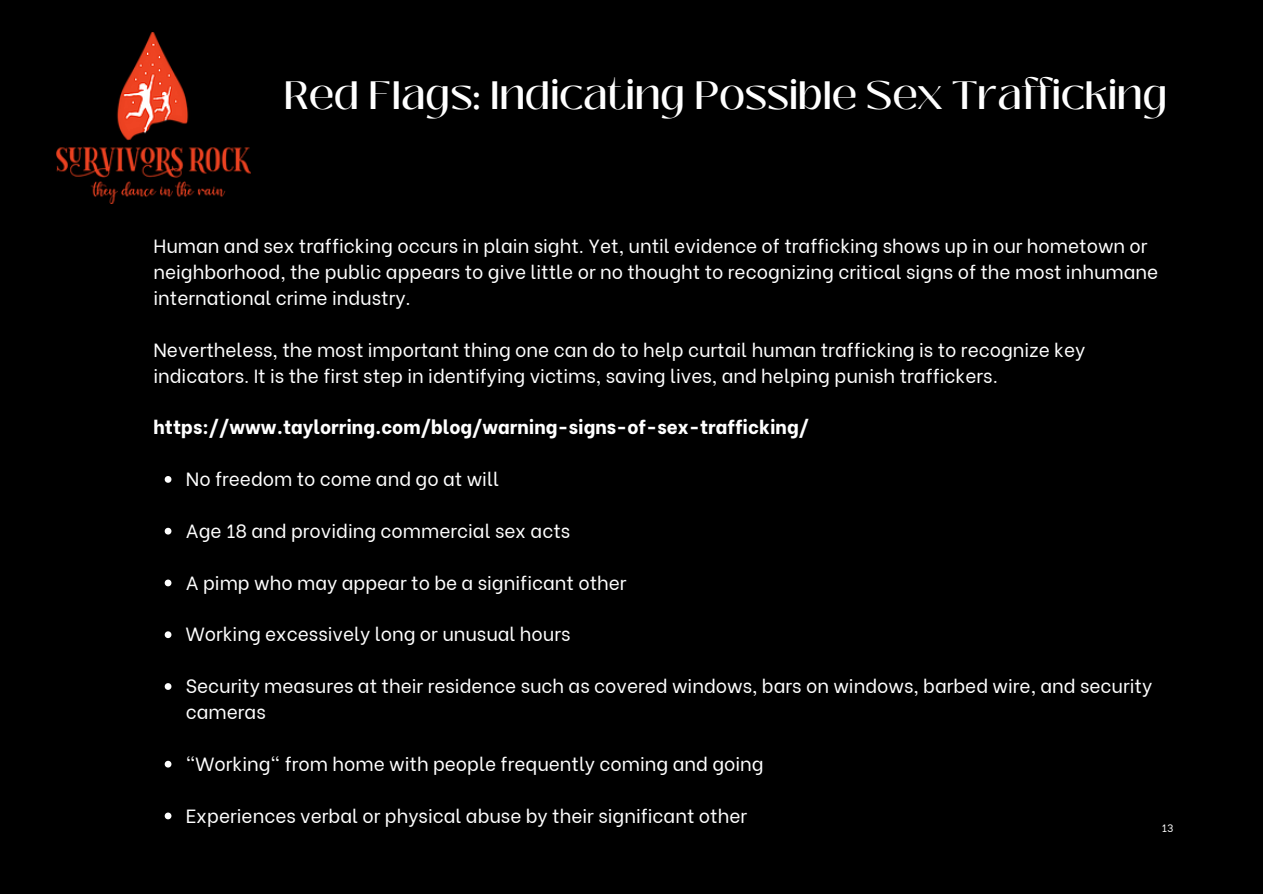
<style>
.page{position:relative;width:1263px;height:894px;background:#fff}
.page>*{position:absolute;margin:0;border:0;box-sizing:border-box;transform-origin:0 0}
.t1{font:500 39.45px "Black Mango";color:#fff}
.t2{font:19.05px/25.8px "Be Vietnam";color:#fff}
.t3{font:800 19.05px "Be Vietnam";color:#fff}
.t4{font:10.65px "Be Vietnam";color:#fff}
</style>
<div class="page">
<div style="left:0;top:0;width:1263px;height:893px;background:#000"></div>
<svg style="left:165px;top:476px;width:6px;height:6px"></svg>
<svg style="left:165px;top:527px;width:6px;height:7px"></svg>
<svg style="left:165px;top:579px;width:6px;height:7px"></svg>
<svg style="left:165px;top:631px;width:6px;height:7px"></svg>
<svg style="left:165px;top:683px;width:6px;height:6px"></svg>
<svg style="left:165px;top:760px;width:6px;height:7px"></svg>
<svg style="left:165px;top:812px;width:6px;height:7px"></svg>
<img style="left:56px;top:32px;width:195px;height:171px">
<h1 class="t1" style="left:284px;top:66px;width:885px">Red Flags: Indicating Possible Sex Trafficking</h1>
<p class="t2" style="left:153px;top:231px;width:1006px">Human and sex trafficking occurs in plain sight. Yet, until evidence of trafficking shows up in our hometown or neighborhood, the public appears to give little or no thought to recognizing critical signs of the most inhumane international crime industry.</p>
<p class="t2" style="left:153px;top:335px;width:933px">Nevertheless, the most important thing one can do to help curtail human trafficking is to recognize key indicators. It is the first step in identifying victims, saving lives, and helping punish traffickers.</p>
<p class="t3" style="left:153px;top:411px;width:657px">https://www.taylorring.com/blog/warning-signs-of-sex-trafficking/</p>
<p class="t2" style="left:186px;top:464px;width:315px">No freedom to come and go at will</p>
<p class="t2" style="left:186px;top:516px;width:386px">Age 18 and providing commercial sex acts</p>
<p class="t2" style="left:186px;top:567px;width:442px">A pimp who may appear to be a significant other</p>
<p class="t2" style="left:186px;top:619px;width:386px">Working excessively long or unusual hours</p>
<p class="t2" style="left:186px;top:671px;width:968px">Security measures at their residence such as covered windows, bars on windows, barbed wire, and security cameras</p>
<p class="t2" style="left:186px;top:749px;width:579px">"Working" from home with people frequently coming and going</p>
<p class="t2" style="left:186px;top:800px;width:563px">Experiences verbal or physical abuse by their significant other</p>
<p class="t4" style="left:1162px;top:819px;width:13px">13</p>
</div>
